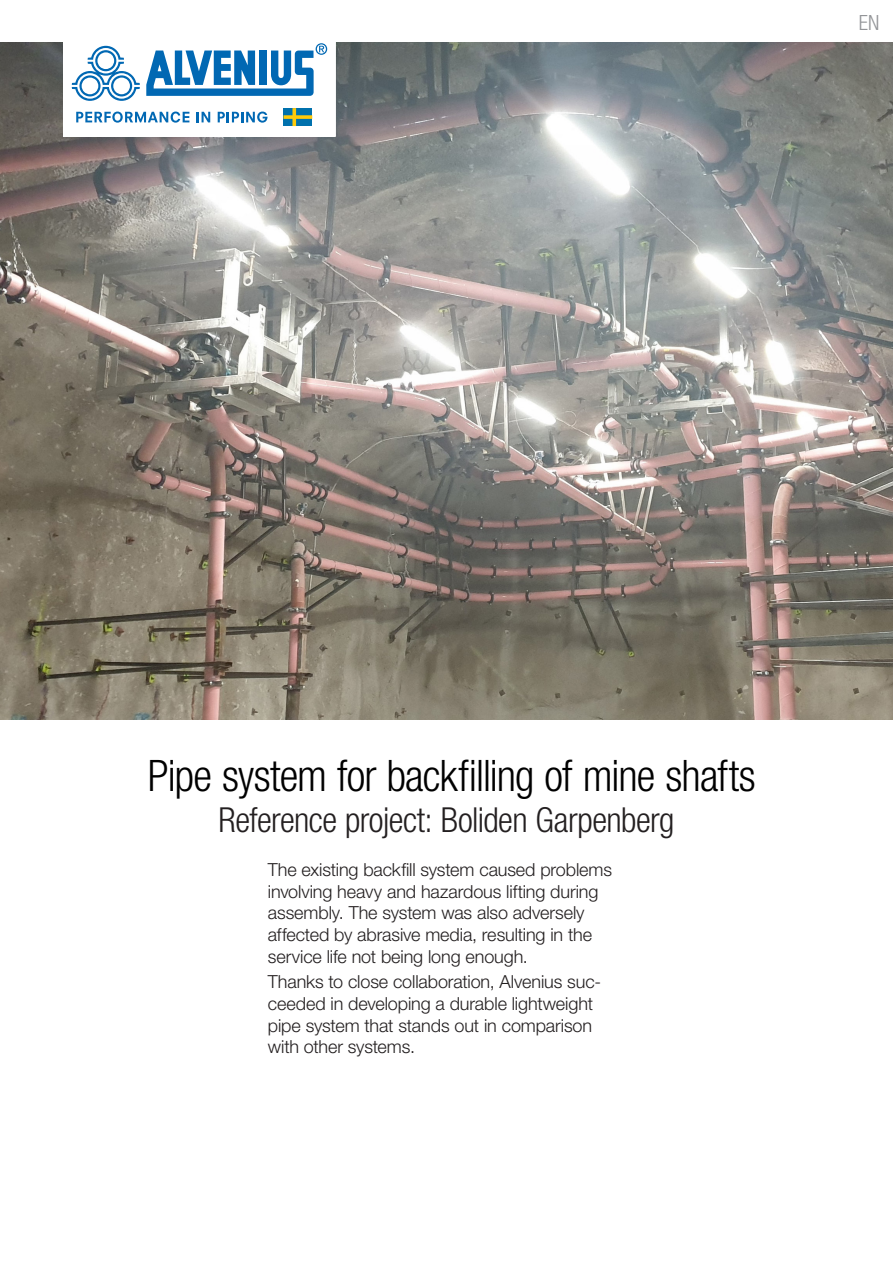
<style>
.page{position:relative;width:893px;height:1263px;background:#fff}
.page>*{position:absolute;margin:0;border:0;box-sizing:border-box;transform-origin:0 0}
.Rubrik{font:300 condensed 43.5px "Helvetica Neue LT Std";letter-spacing:-.02em;color:#000}
.Rubrik-2{font:300 condensed 34.5px "Helvetica Neue LT Std";letter-spacing:-.015em;color:#231f20}
.Språkkod{font:300 condensed 21px "Helvetica Neue LT Std";color:#939598}
.Brödtext{font:300 18px/21.6px "Helvetica Neue LT Std";letter-spacing:-.005em;color:#231f20}
</style>
<div class="page">
<img style="left:0;top:43px;width:893px;height:677px">
<svg style="left:63px;top:42px;width:273px;height:95px"></svg>
<p class="Språkkod" style="left:859px;top:10px;width:22px">EN</p>
<p class="Rubrik" style="left:148px;top:751px;width:610px">Pipe system for backfilling of mine shafts</p>
<p class="Rubrik-2" style="left:218px;top:800px;width:458px">Reference project: Boliden Garpenberg</p>
<p class="Brödtext" style="left:268px;top:858px;width:346px">The existing backfill system caused problems involving heavy and hazardous lifting during assembly. The system was also adversely affected by abrasive media, resulting in the service life not being long enough.</p>
<p class="Brödtext" style="left:268px;top:971px;width:335px">Thanks to close collaboration, Alvenius suc&shy;ceeded in developing a durable lightweight pipe system that stands out in comparison with other systems.</p>
</div>
